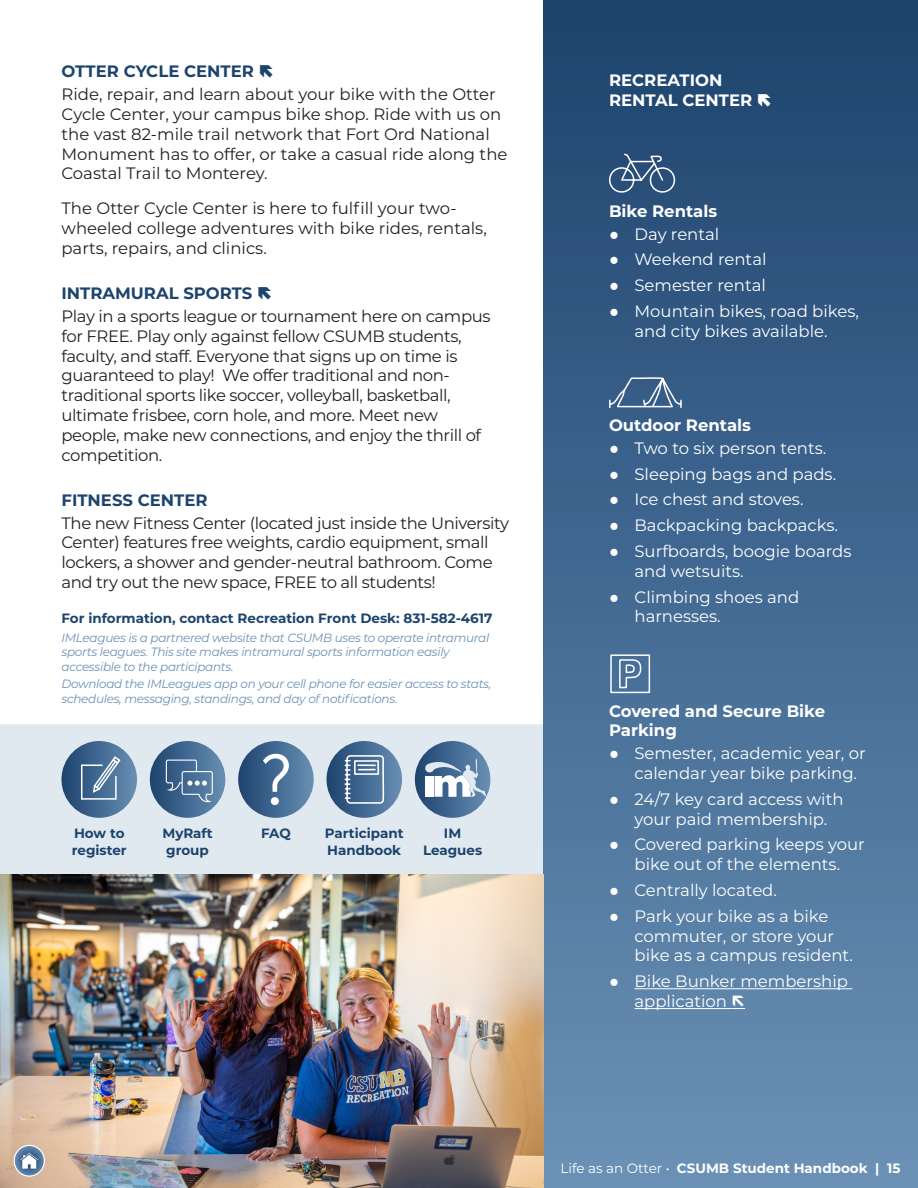
<style>
.page{position:relative;width:918px;height:1188px;background:#fff}
.page>*{position:absolute;margin:0;border:0;box-sizing:border-box;transform-origin:0 0}
.Body{font:16.5px/19.8px "Montserrat";letter-spacing:-.025em;color:#231f20}
.t1{font:16.5px/19.8px "Montserrat";color:#fff}
.Body-2{font:16.5px/19.8px "Montserrat";color:#231f20}
.t2{font:700 16.5px/19.8px "Montserrat";color:#fff}
.t3{font:700 16.5px "Montserrat";color:#1d446d}
.Body_-_no_p_spacing{font:700 13.5px/16.2px "Montserrat";color:#1d446d}
.t4{font:700 13.5px "Montserrat";color:#fff}
.italics{font:italic 12px/14.4px "Montserrat";letter-spacing:-.025em;color:#6b92b6}
.s1{font-family:"Times New Roman"}
.s2{font-weight:400}
</style>
<div class="page">
<div style="left:0;top:724px;width:544px;height:150px;background:#e1e9f0"></div>
<div style="left:544px;top:0;width:374px;height:1188px;background:linear-gradient(to bottom,#1c436e,#6b92b6)"></div>
<hr style="left:634px;top:988px;width:218px;height:1px;background:#fff">
<hr style="left:634px;top:1008px;width:97px;height:1px;background:#fff">
<svg style="left:608px;top:370px;width:74px;height:39px;background:#527397"></svg>
<svg style="left:605px;top:152px;width:75px;height:44px;background:#45668a"></svg>
<svg style="left:150px;top:741px;width:75px;height:77px;background:#6d8baa"></svg>
<svg style="left:238px;top:741px;width:76px;height:77px;background:#708dac"></svg>
<div style="left:610px;top:654px;width:40px;height:39px;border:2px solid #fff"></div>
<svg style="left:618px;top:659px;width:25px;height:30px"></svg>
<svg style="left:415px;top:741px;width:75px;height:77px;background:#849eb8"></svg>
<div style="left:425px;top:776px;width:8px;height:21px;background:#fff"></div>
<svg style="left:62px;top:741px;width:75px;height:77px;background:#6f8dac"></svg>
<svg style="left:327px;top:741px;width:75px;height:77px;background:#7390ae"></svg>
<img style="left:0;top:874px;width:544px;height:314px">
<svg style="left:14px;top:1145px;width:30px;height:31px"></svg>
<div style="left:14px;top:1145px;width:31px;height:32px;border:1px solid #fff;border-radius:50%"></div>
<svg style="left:20px;top:1153px;width:18px;height:16px"></svg>
<svg style="left:731px;top:995px;width:14px;height:14px"></svg>
<svg style="left:758px;top:94px;width:13px;height:12px"></svg>
<h2 class="t3" style="left:62px;top:60px;width:194px">OTTER CYCLE CENTER</h2>
<p class="Body-2" style="left:62px;top:84px;width:448px">Ride, repair, and learn about your bike with the Otter Cycle Center, your campus bike shop. Ride with us on the vast 82-mile trail network that Fort Ord National Monument has to offer, or take a casual ride along the Coastal Trail to Monterey.</p>
<p class="Body-2" style="left:62px;top:198px;width:427px">The Otter Cycle Center is here to fulfill your two&shy;wheeled college adventures with bike rides, rentals, parts, repairs, and clinics.</p>
<h2 class="t3" style="left:62px;top:281px;width:193px">INTRAMURAL SPORTS</h2>
<p class="Body" style="left:62px;top:306px;width:431px">Play in a sports league or tournament here on campus for FREE. Play only against fellow CSUMB students, faculty, and staff. Everyone that signs up on time is guaranteed to play! We offer traditional and non&shy;traditional sports like soccer, volleyball, basketball, ultimate frisbee, corn hole, and more. Meet new people, make new connections, and enjoy the thrill of competition.</p>
<h2 class="t3" style="left:62px;top:488px;width:148px">FITNESS CENTER</h2>
<p class="Body" style="left:62px;top:512px;width:449px">The new Fitness Center (located just inside the University Center) features free weights, cardio equipment, small lockers, a shower and gender-neutral bathroom. Come and try out the new space, FREE to all students!</p>
<p class="Body_-_no_p_spacing" style="left:62px;top:609px;width:433px">For information, contact Recreation Front Desk: 831-582-4617</p>
<p class="italics" style="left:62px;top:630px;width:429px">IMLeagues is a partnered website that CSUMB uses to operate intramural sports leagues. This site makes intramural sports information easily accessible to the participants.</p>
<p class="italics" style="left:62px;top:676px;width:431px">Download the IMLeagues app on your cell phone for easier access to stats, schedules, messaging, standings, and day of notifications.</p>
<p class="Body_-_no_p_spacing" style="left:72px;top:825px;width:56px">How to register</p>
<p class="Body_-_no_p_spacing" style="left:325px;top:825px;width:80px">Participant<br>Handbook</p>
<p class="Body_-_no_p_spacing" style="left:162px;top:825px;width:52px">MyRaft group</p>
<p class="Body_-_no_p_spacing" style="left:261px;top:825px;width:31px">FAQ</p>
<p class="Body_-_no_p_spacing" style="left:423px;top:825px;width:61px;text-align:center">IM<br>Leagues</p>
<h2 class="t2" style="left:609px;top:70px;width:145px">RECREATION<br>RENTAL CENTER</h2>
<h3 class="t2" style="left:609px;top:200px;width:110px">Bike Rentals</h3>
<p class="t1" style="left:609px;top:223px;width:112px"><span class="s1">●</span> Day rental</p>
<p class="t1" style="left:609px;top:249px;width:159px"><span class="s1">●</span> Weekend rental</p>
<p class="t1" style="left:609px;top:275px;width:158px"><span class="s1">●</span> Semester rental</p>
<p class="t1" style="left:609px;top:301px;width:251px;text-align:center"><span class="s1">●</span> Mountain bikes, road bikes, and city bikes available.</p>
<h3 class="t2" style="left:609px;top:414px;width:143px">Outdoor Rentals</h3>
<p class="t1" style="left:609px;top:437px;width:219px"><span class="s1">●</span> Two to six person tents.</p>
<p class="t1" style="left:609px;top:463px;width:229px"><span class="s1">●</span> Sleeping bags and pads.</p>
<p class="t1" style="left:609px;top:489px;width:196px"><span class="s1">●</span> Ice chest and stoves.</p>
<p class="t1" style="left:609px;top:515px;width:230px"><span class="s1">●</span> Backpacking backpacks.</p>
<p class="t1" style="left:634px;top:541px;width:218px;text-indent:-26px"><span class="s1">●</span> Surfboards, boogie boards and wetsuits.</p>
<p class="t1" style="left:634px;top:586px;width:166px;text-indent:-26px"><span class="s1">●</span> Climbing shoes and harnesses.</p>
<h3 class="t2" style="left:609px;top:700px;width:218px">Covered and Secure Bike<br>Parking</h3>
<p class="t1" style="left:634px;top:743px;width:233px;text-indent:-26px"><span class="s1">●</span> Semester, academic year, or calendar year bike parking.</p>
<p class="t1" style="left:609px;top:788px;width:236px;text-align:center"><span class="s1">●</span> 24/7 key card access with your paid membership.</p>
<p class="t1" style="left:609px;top:834px;width:257px;text-align:center"><span class="s1">●</span> Covered parking keeps your bike out of the elements.</p>
<p class="t1" style="left:609px;top:880px;width:170px"><span class="s1">●</span> Centrally located.</p>
<p class="t1" style="left:634px;top:905px;width:220px;text-indent:-26px"><span class="s1">●</span> Park your bike as a bike commuter, or store your bike as a campus resident.</p>
<p class="t1" style="left:634px;top:971px;width:215px;text-indent:-26px"><span class="s1">●</span> Bike Bunker membership application</p>
<p class="t4" style="left:560px;top:1159px;width:341px"><span class="s2">Life as an Otter •</span> CSUMB Student Handbook | 15</p>
</div>
